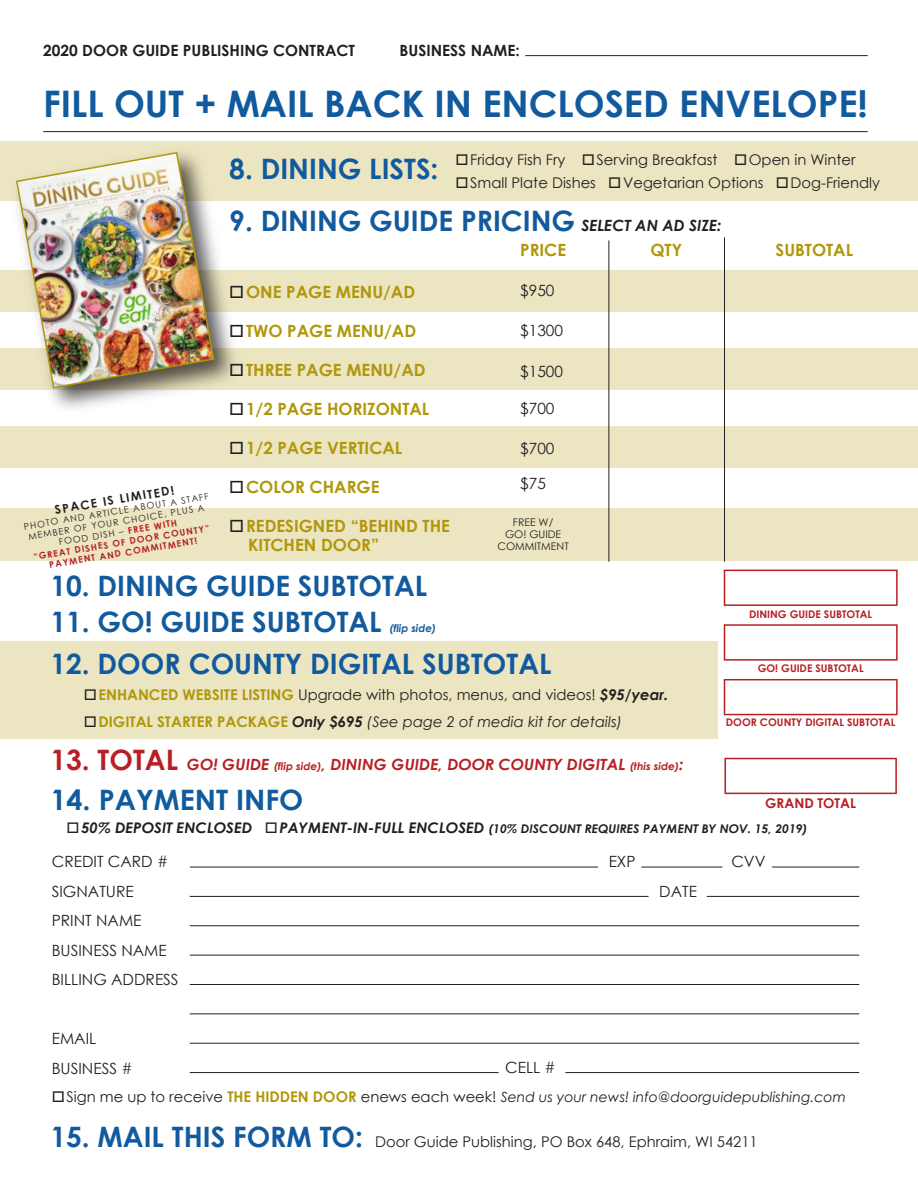
<style>
.page{position:relative;width:918px;height:1188px;background:#fff}
.page>*{position:absolute;margin:0;border:0;box-sizing:border-box;transform-origin:0 0}
.t1{font:700 36.6px "Century Gothic";color:#125a9e}
.t2{font:700 28.2px "Century Gothic";color:#125a9e}
.t3{font:700 16.8px/19.5px "Century Gothic";color:#b0970a}
.t4{font:15.45px/29.5px "Century Gothic";color:#231f20}
.t5{font:italic 700 15.45px "Century Gothic";color:#b81f23}
.t6{font:700 15.45px "Century Gothic";color:#231f20}
.t7{font:14.7px "Century Gothic";color:#231f20}
.t8{font:italic 700 14.7px "Century Gothic";color:#231f20}
.t9{font:italic 14.7px "Century Gothic";color:#231f20}
.t10{font:italic 14.1px "Century Gothic";color:#231f20}
.t11{font:700 13.5px "Century Gothic";color:#b81f23}
.t12{font:700 12px "Century Gothic";color:#231f20}
.t13{font:700 10.5px "Century Gothic";color:#b81f23}
.t14{font:10.5px/12px "Century Gothic";color:#231f20;text-align:center}
.t15{font:italic 700 10.5px "Century Gothic";color:#125a9e}
.t16{font:9px/10.5px "Century Gothic";color:#231f20;text-align:center}
.s1{font-weight:700;color:#b81f23}
.s2{font-style:italic;font-size:15.45px;color:#231f20}
.s3{color:#231f20}
.s4{font-weight:700;color:#b0970a}
.s5{font-weight:700;font-style:italic}
.s6{font-weight:700;font-style:normal;color:#b0970a}
.s7{font-weight:700}
.s8{font-style:normal;font-size:28.2px}
.s9{font-size:10.5px}
.s10{font-size:12px}
.s11{font-style:normal;font-size:14.7px}
.s12{font-weight:700;font-style:normal;font-size:14.7px;color:#b0970a}
.s13{font-weight:700;font-size:28.2px;color:#125a9e}
</style>
<div class="page">
<div style="left:0;top:508px;width:918px;height:53px;background:#ebe5c2"></div>
<div style="left:0;top:426px;width:918px;height:41px;background:#ebe5c2"></div>
<div style="left:0;top:349px;width:918px;height:41px;background:#ebe5c2"></div>
<div style="left:0;top:270px;width:918px;height:42px;background:#ebe5c2"></div>
<div style="left:0;top:141px;width:918px;height:60px;background:#ebe5c2"></div>
<hr style="left:609px;top:241px;width:1px;height:321px;background:#231f20">
<div style="left:0;top:642px;width:717px;height:97px;background:#ebe5c2"></div>
<hr style="left:190px;top:867px;width:408px;height:1px;background:#231f20">
<hr style="left:190px;top:896px;width:459px;height:1px;background:#231f20">
<hr style="left:190px;top:925px;width:669px;height:1px;background:#231f20">
<hr style="left:190px;top:955px;width:669px;height:1px;background:#231f20">
<hr style="left:190px;top:984px;width:669px;height:1px;background:#231f20">
<hr style="left:190px;top:1013px;width:669px;height:1px;background:#231f20">
<hr style="left:190px;top:1043px;width:669px;height:1px;background:#231f20">
<hr style="left:190px;top:1072px;width:309px;height:1px;background:#231f20">
<hr style="left:565px;top:1072px;width:294px;height:1px;background:#231f20">
<hr style="left:43px;top:131px;width:825px;height:1px;background:#231f20">
<svg style="left:725px;top:758px;width:172px;height:36px"></svg>
<hr style="left:641px;top:867px;width:81px;height:1px;background:#231f20">
<hr style="left:772px;top:867px;width:87px;height:1px;background:#231f20">
<hr style="left:707px;top:896px;width:152px;height:1px;background:#231f20">
<hr style="left:525px;top:55px;width:343px;height:1px;background:#231f20">
<svg style="left:724px;top:624px;width:174px;height:37px"></svg>
<img style="left:4px;top:250px;width:244px;height:159px">
<img style="left:15px;top:152px;width:200px;height:237px">
<hr style="left:724px;top:237px;width:1px;height:325px;background:#231f20">
<svg style="left:724px;top:570px;width:174px;height:36px"></svg>
<svg style="left:724px;top:679px;width:174px;height:36px"></svg>
<p class="t6" style="left:43px;top:40px;width:313px">2020 DOOR GUIDE PUBLISHING CONTRACT</p>
<p class="t6" style="left:400px;top:40px;width:122px">BUSINESS NAME:</p>
<h1 class="t1" style="left:43px;top:81px;width:826px">FILL OUT + MAIL BACK IN ENCLOSED ENVELOPE!</h1>
<h2 class="t2" style="left:229px;top:151px;width:211px">8. DINING LISTS:</h2>
<p class="t7" style="left:456px;top:151px;width:402px">□Friday Fish Fry □Serving Breakfast □Open in Winter</p>
<p class="t7" style="left:455px;top:174px;width:426px">□Small Plate Dishes □Vegetarian Options □Dog-Friendly</p>
<p class="t12" style="left:54px;top:502px;width:122px;rotate:-9deg">SPACE IS LIMITED!</p>
<p class="t16" style="left:23px;top:521px;width:189px;rotate:-9deg">PHOTO AND ARTICLE ABOUT A STAFF<br>MEMBER OF YOUR CHOICE, PLUS A<br>FOOD DISH – <span class="s1">FREE WITH<br>“GREAT DISHES OF DOOR COUNTY”<br>PAYMENT AND COMMITMENT!</span></p>
<h2 class="t2" style="left:229px;top:203px;width:494px">9. DINING GUIDE PRICING <span class="s2">SELECT AN AD SIZE:</span></h2>
<p class="t3" style="left:229px;top:281px;width:187px"><span class="s3">□</span>ONE PAGE MENU/AD</p>
<p class="t3" style="left:229px;top:320px;width:188px"><span class="s3">□</span>TWO PAGE MENU/AD</p>
<p class="t3" style="left:229px;top:359px;width:198px"><span class="s3">□</span>THREE PAGE MENU/AD</p>
<p class="t3" style="left:229px;top:398px;width:202px"><span class="s3">□</span>1/2 PAGE HORIZONTAL</p>
<p class="t3" style="left:229px;top:437px;width:175px"><span class="s3">□</span>1/2 PAGE VERTICAL</p>
<p class="t3" style="left:229px;top:476px;width:152px"><span class="s3">□</span>COLOR CHARGE</p>
<p class="t3" style="left:248px;top:515px;width:203px;text-indent:-19px"><span class="s3">□</span>REDESIGNED “BEHIND THE<br>KITCHEN DOOR”</p>
<p class="t3" style="left:520px;top:240px;width:47px">PRICE</p>
<p class="t4" style="left:520px;top:276px;width:36px">$950</p>
<p class="t4" style="left:520px;top:316px;width:44px">$1300</p>
<p class="t4" style="left:520px;top:356px;width:44px">$1500</p>
<p class="t4" style="left:520px;top:393px;width:36px">$700</p>
<p class="t4" style="left:520px;top:433px;width:36px">$700</p>
<p class="t4" style="left:520px;top:469px;width:27px">$75</p>
<p class="t14" style="left:497px;top:516px;width:73px">FREE W/<br>GO! GUIDE<br>COMMITMENT</p>
<p class="t3" style="left:650px;top:240px;width:33px">QTY</p>
<h2 class="t2" style="left:50px;top:568px;width:378px">10. DINING GUIDE SUBTOTAL</h2>
<h2 class="t2" style="left:50px;top:604px;width:333px">11. GO! GUIDE SUBTOTAL</h2>
<p class="t15" style="left:390px;top:621px;width:48px">(flip side)</p>
<p class="t3" style="left:776px;top:240px;width:79px">SUBTOTAL</p>
<p class="t13" style="left:749px;top:608px;width:125px">DINING GUIDE SUBTOTAL</p>
<h2 class="t2" style="left:50px;top:646px;width:503px">12. DOOR COUNTY DIGITAL SUBTOTAL</h2>
<p class="t13" style="left:758px;top:662px;width:108px">GO! GUIDE SUBTOTAL</p>
<p class="t7" style="left:84px;top:686px;width:586px">□<span class="s4">ENHANCED WEBSITE LISTING</span> Upgrade with photos, menus, and videos! <span class="s5">$95/year.</span></p>
<p class="t9" style="left:84px;top:713px;width:540px">□<span class="s6">DIGITAL STARTER PACKAGE</span> <span class="s7">Only $695</span> (See page 2 of media kit for details)</p>
<p class="t5" style="left:50px;top:754px;width:635px"><span class="s8">13. TOTAL</span> GO! GUIDE <span class="s9">(flip side)</span>, DINING GUIDE, DOOR COUNTY DIGITAL <span class="s9">(this side)</span>:</p>
<p class="t13" style="left:726px;top:715px;width:171px">DOOR COUNTY DIGITAL SUBTOTAL</p>
<h2 class="t2" style="left:50px;top:782px;width:255px">14. PAYMENT INFO</h2>
<p class="t8" style="left:67px;top:818px;width:742px">□50% DEPOSIT ENCLOSED □PAYMENT-IN-FULL ENCLOSED <span class="s10">(10% DISCOUNT REQUIRES PAYMENT BY NOV. 15, 2019)</span></p>
<p class="t4" style="left:52px;top:846px;width:118px">CREDIT CARD #</p>
<p class="t4" style="left:609px;top:846px;width:28px">EXP</p>
<p class="t4" style="left:731px;top:846px;width:36px">CVV</p>
<p class="t4" style="left:52px;top:876px;width:83px">SIGNATURE</p>
<p class="t4" style="left:659px;top:876px;width:39px">DATE</p>
<p class="t4" style="left:52px;top:906px;width:128px">PRINT NAME<br>BUSINESS NAME<br>BILLING ADDRESS</p>
<p class="t11" style="left:765px;top:795px;width:92px">GRAND TOTAL</p>
<p class="t4" style="left:52px;top:1024px;width:82px">EMAIL<br>BUSINESS #</p>
<p class="t10" style="left:52px;top:1089px;width:796px">□<span class="s11">Sign me up to receive</span> <span class="s12">THE HIDDEN DOOR</span> <span class="s11">enews each week!</span> Send us your news! info@doorguidepublishing.com</p>
<p class="t4" style="left:505px;top:1052px;width:52px">CELL #</p>
<p class="t7" style="left:50px;top:1133px;width:709px"><span class="s13">15. MAIL THIS FORM TO:</span> Door Guide Publishing, PO Box 648, Ephraim, WI 54211</p>
</div>
